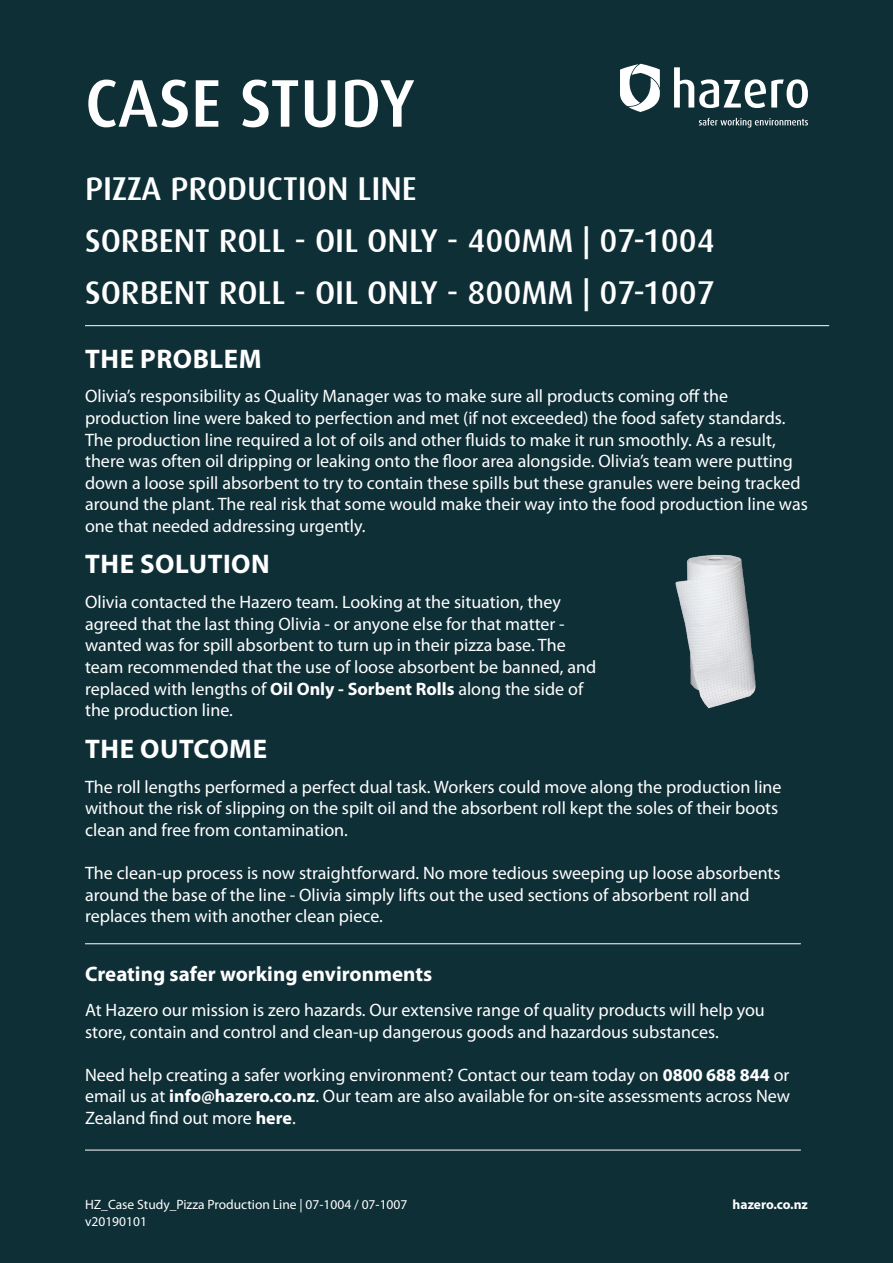
<style>
.page{position:relative;width:893px;height:1263px;background:#0f2f37}
.page>*{position:absolute;margin:0;border:0;box-sizing:border-box;transform-origin:0 0}
.Heading_Left_45{font:500 67.5px "Dax";color:#fff}
.Sub_Heading_Left_22{font:500 33px "Dax";color:#fff}
.Sub_Heading_Left_18{font:700 27px "Myriad Pro";letter-spacing:.02em;color:#fff}
.Sub_Heading_Left_14{font:700 21px "Myriad Pro";color:#fff}
.Body_Left_12{font:18px/21.6px "Myriad Pro";color:#fff}
.Footer_Left_9{font:13.5px "Myriad Pro";color:#fff}
.Footer_Right_9{font:700 13.5px "Myriad Pro";color:#fff}
.s1{font-weight:700}
</style>
<div class="page">
<svg style="left:674px;top:67px;width:134px;height:41px"></svg>
<svg style="left:699px;top:118px;width:109px;height:10px"></svg>
<svg style="left:620px;top:64px;width:40px;height:48px"></svg>
<hr style="left:85px;top:325px;width:744px;height:1px;background:#fff">
<hr style="left:85px;top:943px;width:716px;height:1px;background:#fff">
<hr style="left:85px;top:1150px;width:716px;height:1px;background:#fff">
<img style="left:675px;top:554px;width:81px;height:155px">
<p class="Heading_Left_45" style="left:85px;top:66px;width:331px">CASE STUDY</p>
<p class="Sub_Heading_Left_22" style="left:85px;top:170px;width:333px">PIZZA PRODUCTION LINE</p>
<p class="Sub_Heading_Left_22" style="left:85px;top:222px;width:631px">SORBENT ROLL - OIL ONLY - 400MM | 07-1004</p>
<p class="Sub_Heading_Left_22" style="left:85px;top:274px;width:631px">SORBENT ROLL - OIL ONLY - 800MM | 07-1007</p>
<p class="Sub_Heading_Left_18" style="left:85px;top:341px;width:178px">THE PROBLEM</p>
<p class="Body_Left_12" style="left:85px;top:385px;width:702px">Olivia’s responsibility as Quality Manager was to make sure all products coming off the production line were baked to perfection and met (if not exceeded) the food safety standards.</p>
<p class="Body_Left_12" style="left:85px;top:428px;width:724px">The production line required a lot of oils and other fluids to make it run smoothly. As a result, there was often oil dripping or leaking onto the floor area alongside. Olivia’s team were putting down a loose spill absorbent to try to contain these spills but these granules were being tracked around the plant. The real risk that some would make their way into the food production line was one that needed addressing urgently.</p>
<p class="Sub_Heading_Left_18" style="left:85px;top:547px;width:186px">THE SOLUTION</p>
<p class="Body_Left_12" style="left:85px;top:591px;width:513px">Olivia contacted the Hazero team. Looking at the situation, they agreed that the last thing Olivia - or anyone else for that matter - wanted was for spill absorbent to turn up in their pizza base. The team recommended that the use of loose absorbent be banned, and replaced with lengths of <span class="s1">Oil Only - Sorbent Rolls</span> along the side of the production line.</p>
<p class="Sub_Heading_Left_18" style="left:85px;top:731px;width:183px">THE OUTCOME</p>
<p class="Body_Left_12" style="left:85px;top:775px;width:698px">The roll lengths performed a perfect dual task. Workers could move along the production line without the risk of slipping on the spilt oil and the absorbent roll kept the soles of their boots clean and free from contamination.</p>
<p class="Body_Left_12" style="left:85px;top:862px;width:697px">The clean-up process is now straightforward. No more tedious sweeping up loose absorbents around the base of the line - Olivia simply lifts out the used sections of absorbent roll and replaces them with another clean piece.</p>
<p class="Sub_Heading_Left_14" style="left:85px;top:960px;width:349px">Creating safer working environments</p>
<p class="Body_Left_12" style="left:85px;top:999px;width:681px">At Hazero our mission is zero hazards. Our extensive range of quality products will help you store, contain and control and clean-up dangerous goods and hazardous substances.</p>
<p class="Body_Left_12" style="left:85px;top:1063px;width:707px;text-align:justify">Need help creating a safer working environment? Contact our team today on <span class="s1">0800 688 844</span> or email us at <span class="s1">info@hazero.co.nz</span>. Our team are also available for on-site assessments across New Zealand find out more <span class="s1">here</span>.</p>
<p class="Footer_Left_9" style="left:85px;top:1196px;width:324px">HZ_Case Study_Pizza Production Line | 07-1004 / 07-1007</p>
<p class="Footer_Left_9" style="left:85px;top:1213px;width:63px">v20190101</p>
<p class="Footer_Right_9" style="left:733px;top:1196px;width:77px">hazero.co.nz</p>
</div>
